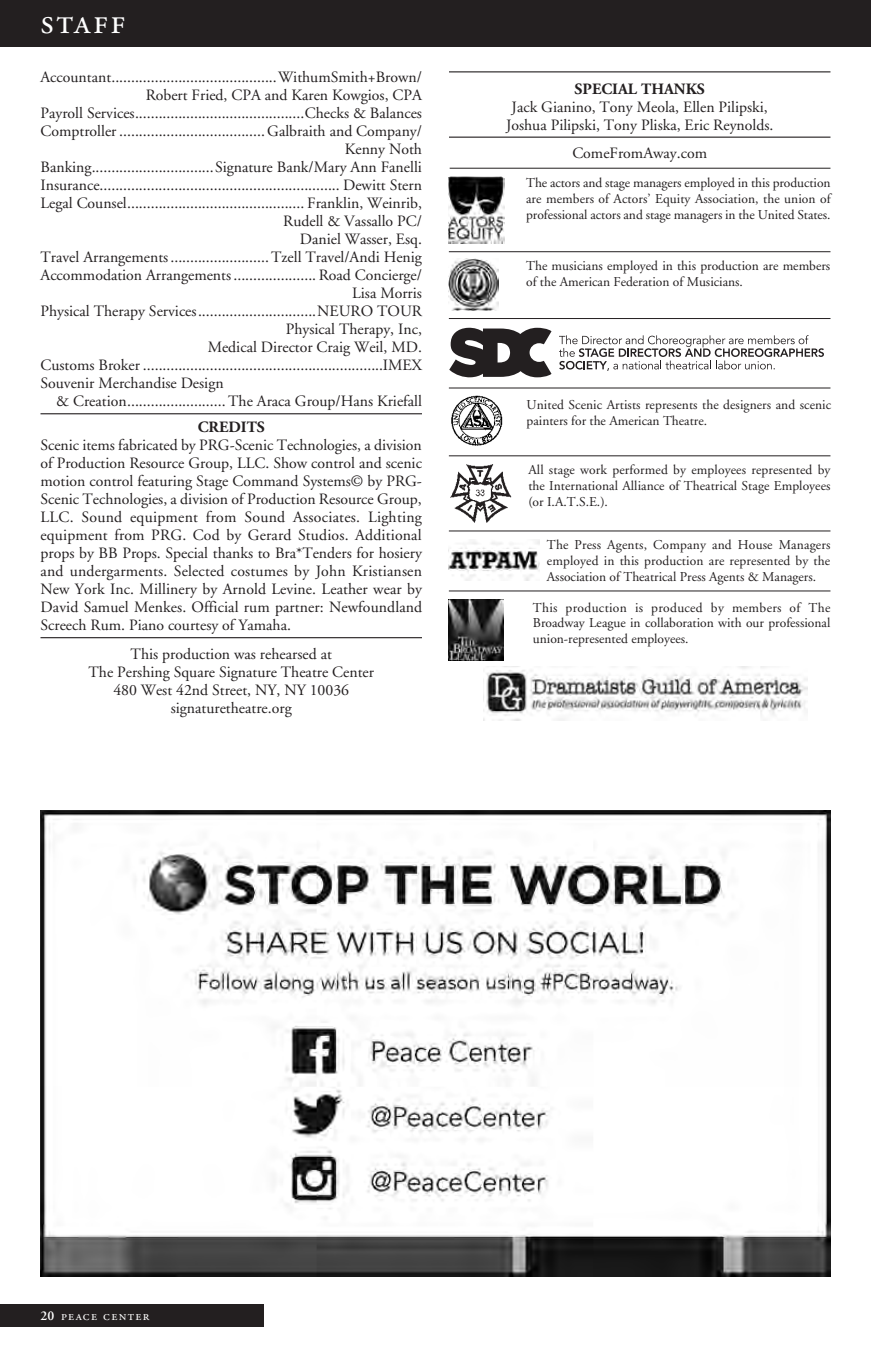
<style>
.page{position:relative;width:871px;height:1357px;background:#fff}
.page>*{position:absolute;margin:0;border:0;box-sizing:border-box;transform-origin:0 0}
.t1{font:36px "Adobe Garamond Exp";letter-spacing:.07em;color:#fff}
.STAFF_Text_Ctrd{font:15.75px/18px "Adobe Garamond";color:#231f20;text-align:right}
.STAFF_Text_Ctrd-2{font:700 15.75px "Adobe Garamond";color:#231f20}
.STAFF_Text_Ctrd-3{font:13.5px/15.8px "Adobe Garamond";color:#231f20;text-align:justify}
.t2{font:13.5px "Adobe Garamond Exp";letter-spacing:.1em;color:#fff}
.s1{font-family:"Adobe Garamond";font-weight:600}
</style>
<div class="page">
<div style="left:0;top:0;width:871px;height:46px;background:#231f20"></div>
<hr style="left:40px;top:413px;width:382px;height:1px;background:#231f20">
<hr style="left:40px;top:637px;width:382px;height:1px;background:#231f20">
<hr style="left:449px;top:71px;width:381px;height:1px;background:#231f20">
<hr style="left:449px;top:137px;width:381px;height:1px;background:#231f20">
<hr style="left:450px;top:168px;width:380px;height:1px;background:#231f20">
<img style="left:450px;top:464px;width:62px;height:58px">
<img style="left:449px;top:177px;width:55px;height:66px">
<hr style="left:449px;top:251px;width:381px;height:1px;background:#231f20">
<img style="left:449px;top:258px;width:49px;height:52px">
<img style="left:449px;top:540px;width:90px;height:40px">
<img style="left:449px;top:600px;width:55px;height:60px">
<svg style="left:449px;top:327px;width:375px;height:51px"></svg>
<img style="left:484px;top:666px;width:324px;height:54px">
<hr style="left:449px;top:318px;width:381px;height:1px;background:#231f20">
<hr style="left:449px;top:388px;width:381px;height:1px;background:#231f20">
<img style="left:451px;top:395px;width:52px;height:51px">
<hr style="left:449px;top:455px;width:381px;height:1px;background:#231f20">
<hr style="left:449px;top:530px;width:381px;height:1px;background:#231f20">
<hr style="left:449px;top:590px;width:381px;height:1px;background:#231f20">
<img style="left:40px;top:810px;width:791px;height:466px">
<div style="left:0;top:1304px;width:263px;height:23px;background:#231f20"></div>
<p class="t1" style="left:40px;top:7px;width:86px">staff</p>
<p class="STAFF_Text_Ctrd" style="left:40px;top:69px;width:383px">Accountant..........................................WithumSmith+Brown/</p>
<p class="STAFF_Text_Ctrd" style="left:146px;top:87px;width:278px">Robert Fried, CPA and Karen Kowgios, CPA</p>
<p class="STAFF_Text_Ctrd" style="left:40px;top:105px;width:383px">Payroll Services...........................................Checks &amp; Balances</p>
<p class="STAFF_Text_Ctrd" style="left:41px;top:123px;width:383px">Comptroller .....................................Galbraith and Company/<br>Kenny Noth</p>
<p class="STAFF_Text_Ctrd" style="left:41px;top:159px;width:383px">Banking...............................Signature Bank/Mary Ann Fanelli</p>
<p class="STAFF_Text_Ctrd" style="left:40px;top:177px;width:383px">Insurance............................................................. Dewitt Stern</p>
<p class="STAFF_Text_Ctrd" style="left:40px;top:195px;width:383px">Legal Counsel............................................. Franklin, Weinrib,</p>
<p class="STAFF_Text_Ctrd" style="left:283px;top:213px;width:140px">Rudell &amp; Vassallo PC/</p>
<p class="STAFF_Text_Ctrd" style="left:300px;top:231px;width:124px">Daniel Wasser, Esq.</p>
<p class="STAFF_Text_Ctrd" style="left:41px;top:249px;width:383px">Travel Arrangements.........................Tzell Travel/Andi Henig</p>
<p class="STAFF_Text_Ctrd" style="left:41px;top:267px;width:383px">Accommodation Arrangements..................... Road Concierge/</p>
<p class="STAFF_Text_Ctrd" style="left:352px;top:285px;width:71px">Lisa Morris</p>
<p class="STAFF_Text_Ctrd" style="left:41px;top:303px;width:383px">Physical Therapy Services..............................NEURO TOUR<br>Physical Therapy, Inc,<br>Medical Director Craig Weil, MD.</p>
<p class="STAFF_Text_Ctrd" style="left:40px;top:357px;width:383px">Customs Broker .............................................................IMEX</p>
<p class="STAFF_Text_Ctrd" style="left:41px;top:375px;width:185px">Souvenir Merchandise Design</p>
<p class="STAFF_Text_Ctrd" style="left:56px;top:393px;width:367px">&amp; Creation......................... The Araca Group/Hans Kriefall</p>
<p class="STAFF_Text_Ctrd-2" style="left:198px;top:419px;width:69px">CREDITS</p>
<p class="STAFF_Text_Ctrd" style="left:40px;top:437px;width:383px;text-align:justify">Scenic items fabricated by PRG-Scenic Technologies, a division of Production Resource Group, LLC. Show control and scenic motion control featuring Stage Command Systems© by PRG-Scenic Technologies, a division of Production Resource Group, LLC. Sound equipment from Sound Associates. Lighting equipment from PRG. Cod by Gerard Studios. Additional props by BB Props. Special thanks to Bra*Tenders for hosiery and undergarments. Selected costumes by John Kristiansen New York Inc. Millinery by Arnold Levine. Leather wear by David Samuel Menkes. Official rum partner: Newfoundland Screech Rum. Piano courtesy of Yamaha.</p>
<p class="STAFF_Text_Ctrd" style="left:88px;top:645px;width:287px;text-align:center">This production was rehearsed at<br>The Pershing Square Signature Theatre Center</p>
<p class="STAFF_Text_Ctrd" style="left:113px;top:681px;width:237px">480 West 42nd Street, NY, NY 10036</p>
<p class="STAFF_Text_Ctrd" style="left:171px;top:699px;width:122px">signaturetheatre.org</p>
<p class="STAFF_Text_Ctrd-2" style="left:574px;top:80px;width:132px">SPECIAL THANKS</p>
<p class="STAFF_Text_Ctrd" style="left:506px;top:98px;width:269px;text-align:center">Jack Gianino, Tony Meola, Ellen Pilipski,<br>Joshua Pilipski, Tony Pliska, Eric Reynolds.</p>
<p class="STAFF_Text_Ctrd" style="left:572px;top:144px;width:136px">ComeFromAway.com</p>
<p class="STAFF_Text_Ctrd-3" style="left:526px;top:175px;width:306px">The actors and stage managers employed in this production are members of Actors’ Equity Association, the union of professional actors and stage managers in the United States.</p>
<p class="STAFF_Text_Ctrd-3" style="left:526px;top:258px;width:306px">The musicians employed in this production are members of the American Federation of Musicians.</p>
<p class="STAFF_Text_Ctrd-3" style="left:526px;top:397px;width:306px">United Scenic Artists represents the designers and scenic painters for the American Theatre.</p>
<p class="STAFF_Text_Ctrd-3" style="left:528px;top:463px;width:304px">All stage work performed by employees represented by the International Alliance of Theatrical Stage Employees (or I.A.T.S.E.).</p>
<p class="STAFF_Text_Ctrd-3" style="left:547px;top:537px;width:285px">The Press Agents, Company and House Managers employed in this production are represented by the Association of Theatrical Press Agents &amp; Managers.</p>
<p class="STAFF_Text_Ctrd-3" style="left:533px;top:600px;width:299px">This production is produced by members of The Broadway League in collaboration with our professional union-represented employees.</p>
<p class="t2" style="left:40px;top:1310px;width:110px"><span class="s1">20</span> peace center</p>
</div>
